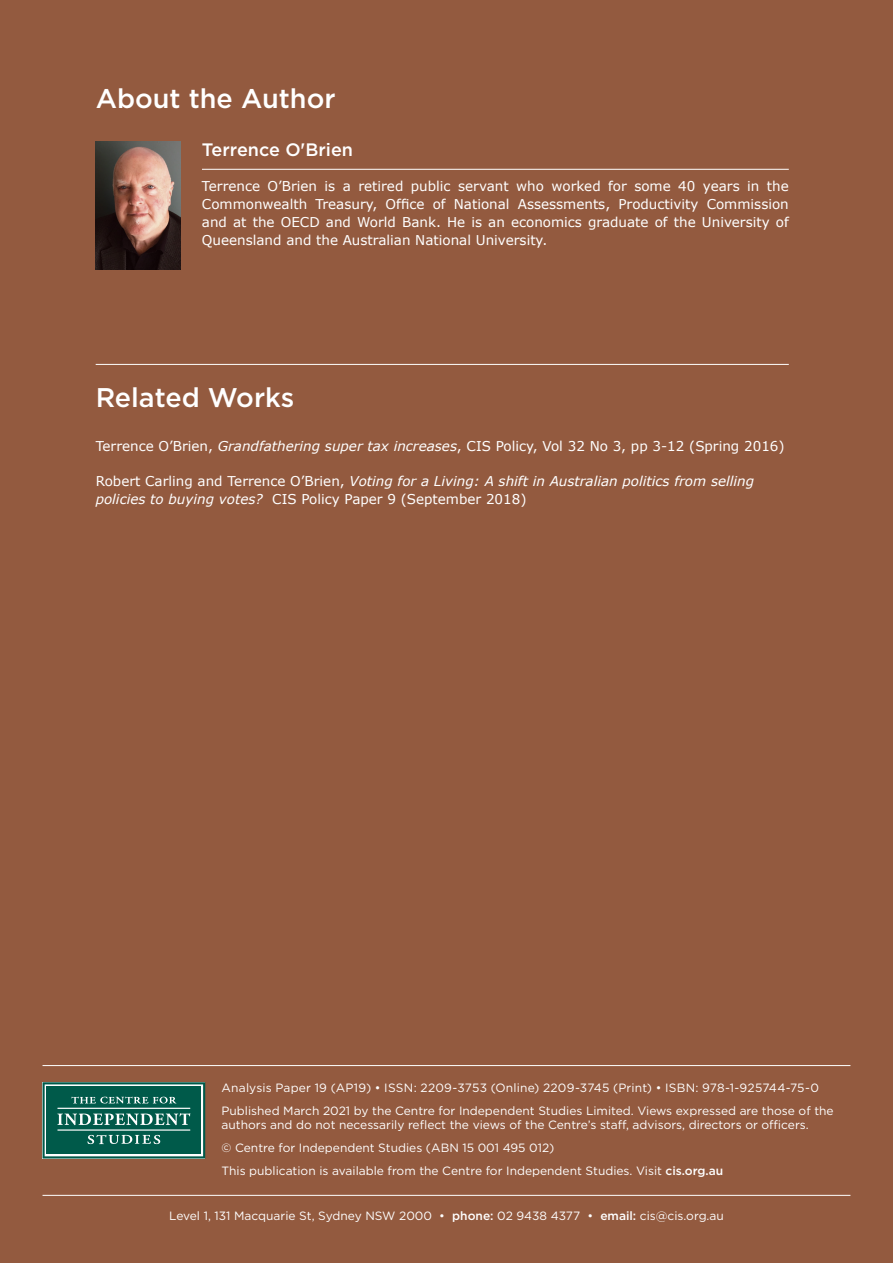
<style>
.page{position:relative;width:893px;height:1263px;background:#935a3f}
.page>*{position:absolute;margin:0;border:0;box-sizing:border-box;transform-origin:0 0}
.t1{font:500 27px "Gotham";color:#fff}
.t2{font:500 18px "Gotham";color:#fff}
.t3{font:13.5px/18px "Verdana";color:#fff;text-align:justify}
.t4{font:italic 13.5px/18px "Verdana";color:#fff}
.t5{font:12px/23px "Gotham";color:#fff}
.s1{font-style:italic}
.s2{font-style:normal}
.s3{font-weight:500}
</style>
<div class="page">
<svg style="left:43px;top:1082px;width:162px;height:76px;background:#2b7669"></svg>
<hr style="left:43px;top:1065px;width:807px;height:1px;background:#fff">
<hr style="left:43px;top:1195px;width:807px;height:1px;background:#fff">
<hr style="left:202px;top:169px;width:587px;height:1px;background:#fff">
<hr style="left:96px;top:364px;width:693px;height:1px;background:#fff">
<img style="left:96px;top:142px;width:85px;height:127px">
<h1 class="t1" style="left:96px;top:81px;width:241px">About the Author</h1>
<h2 class="t2" style="left:202px;top:138px;width:153px">Terrence O'Brien</h2>
<p class="t3" style="left:202px;top:177px;width:588px">Terrence O’Brien is a retired public servant who worked for some 40 years in the Commonwealth Treasury, Office of National Assessments, Productivity Commission and at the OECD and World Bank. He is an economics graduate of the University of Queensland and the Australian National University.</p>
<h1 class="t1" style="left:96px;top:380px;width:200px">Related Works</h1>
<p class="t3" style="left:96px;top:437px;width:690px">Terrence O’Brien, <span class="s1">Grandfathering super tax increases</span>, CIS Policy, Vol 32 No 3, pp 3-12 (Spring 2016)</p>
<p class="t4" style="left:96px;top:472px;width:660px"><span class="s2">Robert Carling and Terrence O’Brien,</span> Voting for a Living: A shift in Australian politics from selling policies to buying votes? <span class="s2">CIS Policy Paper 9 (September 2018)</span></p>
<p class="t5" style="left:222px;top:1076px;width:614px">Analysis Paper 19 (AP19) • ISSN: 2209-3753 (Online) 2209-3745 (Print) • ISBN: 978-1-925744-75-0<br>Published March 2021 by the Centre for Independent Studies Limited. Views expressed are those of the</p>
<p class="t5" style="left:222px;top:1113px;width:589px">authors and do not necessarily reflect the views of the Centre’s staff, advisors, directors or officers. © Centre for Independent Studies (ABN 15 001 495 012)<br>This publication is available from the Centre for Independent Studies. Visit <span class="s3">cis.org.au</span></p>
<p class="t5" style="left:169px;top:1204px;width:556px">Level 1, 131 Macquarie St, Sydney NSW 2000 • <span class="s3">phone:</span> 02 9438 4377 • <span class="s3">email:</span> cis@cis.org.au</p>
</div>
